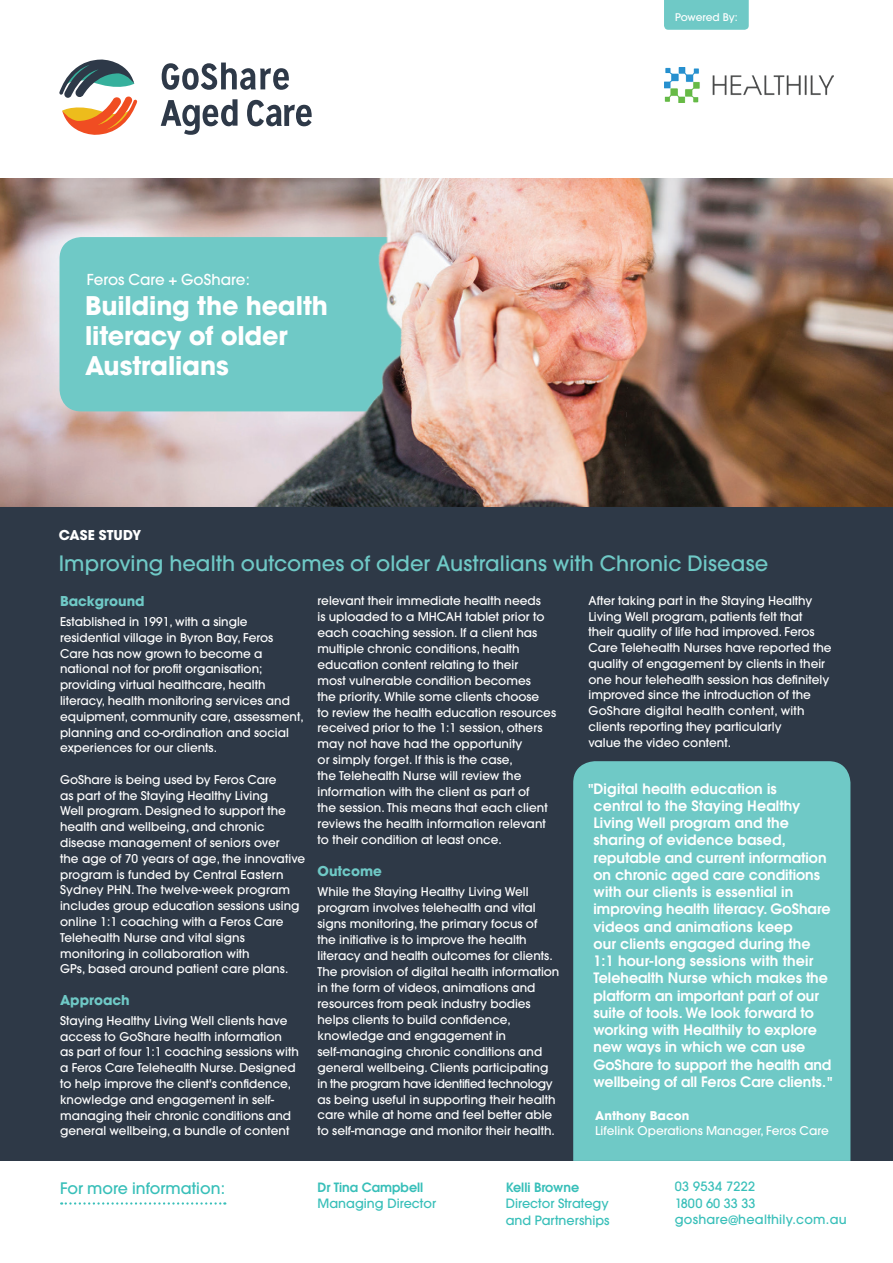
<style>
.page{position:relative;width:893px;height:1263px;background:#fff}
.page>*{position:absolute;margin:0;border:0;box-sizing:border-box;transform-origin:0 0}
.Master_headline{font:700 25.5px/30.3px "Avant Garde";letter-spacing:-.005em;color:#fff}
.Master_headline-2{font:500 21px "Avant Garde";letter-spacing:.005em;color:#6fc9c6}
.Master_headline-3{font:500 15.75px "Avant Garde";color:#38bfb9}
.Master_headline-4{font:500 15px "Avant Garde";color:#fff}
.t1{font:600 14.25px/17.2px "Avant Garde";color:#fff}
.t2{font:700 13.5px "Avant Garde";color:#6fc9c6}
.Master_headline-5{font:700 13.5px "Avant Garde";color:#fff}
.Body_Copy_Bullets{font:500 12.75px/16.5px "Avant Garde";color:#38bfb9}
.Body_Copy_Bullets-2{font:500 12.75px/16px "Avant Garde";letter-spacing:.02em;color:#38bfb9}
.t3{font:500 12px/15.8px "Avant Garde";color:#fff}
.t4{font:500 10.5px "Avant Garde";letter-spacing:-.005em;color:#fff}
.s1{font-size:13.5px}
.s2{font-weight:700}
.s3{font-weight:600}
</style>
<div class="page">
<div style="left:0;top:432px;width:893px;height:729px;background:#2e3947"></div>
<img style="left:0;top:179px;width:893px;height:327px">
<div style="left:60px;top:237px;width:369px;height:174px;background:#6fc9c6;border-radius:22px"></div>
<img style="left:664px;top:67px;width:169px;height:36px">
<div style="left:573px;top:761px;width:277px;height:400px;background:#6fc9c6"></div>
<svg style="left:61px;top:1202px;width:164px;height:2px"></svg>
<div style="left:664px;top:0;width:85px;height:30px;background:#6fc9c6"></div>
<svg style="left:59px;top:60px;width:78px;height:75px"></svg>
<svg style="left:162px;top:63px;width:127px;height:27px"></svg>
<svg style="left:247px;top:100px;width:65px;height:26px"></svg>
<svg style="left:161px;top:99px;width:77px;height:36px"></svg>
<p class="Master_headline-4" style="left:87px;top:270px;width:165px">Feros Care + GoShare:</p>
<p class="Master_headline" style="left:85px;top:290px;width:244px">Building the health literacy of older<br>Australians</p>
<p class="Master_headline-5" style="left:59px;top:526px;width:84px">CASE STUDY</p>
<p class="t4" style="left:675px;top:11px;width:64px">Powered By:</p>
<p class="Master_headline-2" style="left:59px;top:551px;width:711px">Improving health outcomes of older Australians with Chronic Disease</p>
<p class="t2" style="left:60px;top:592px;width:86px">Background</p>
<p class="t3" style="left:60px;top:614px;width:245px">Established in 1991, with a single residential village in Byron Bay, Feros Care has now grown to become a national not for profit organisation; providing virtual healthcare, health literacy, health monitoring services and equipment, community care, assessment, planning and co-ordination and social experiences for our clients.</p>
<p class="t3" style="left:60px;top:772px;width:247px">GoShare is being used by Feros Care<br>as part of the Staying Healthy Living<br>Well program. Designed to support the health and wellbeing, and chronic disease management of seniors over<br>the age of 70 years of age, the innovative program is funded by Central Eastern Sydney PHN. The twelve-week program includes group education sessions using online 1:1 coaching with a Feros Care Telehealth Nurse and vital signs monitoring in collaboration with<br>GPs, based around patient care plans.</p>
<p class="t2" style="left:60px;top:991px;width:71px">Approach</p>
<p class="t3" style="left:60px;top:1013px;width:240px">Staying Healthy Living Well clients have access to GoShare health information<br>as part of four 1:1 coaching sessions with a Feros Care Telehealth Nurse. Designed to help improve the client's confidence, knowledge and engagement in self&shy;managing their chronic conditions and general wellbeing, a bundle of content</p>
<p class="t3" style="left:317px;top:592px;width:240px">relevant their immediate health needs<br>is uploaded to a MHCAH tablet prior to each coaching session. If a client has multiple chronic conditions, health education content relating to their<br>most vulnerable condition becomes<br>the priority. While some clients choose<br>to review the health education resources received prior to the 1:1 session, others may not have had the opportunity<br>or simply forget. If this is the case,<br>the Telehealth Nurse will review the information with the client as part of<br>the session. This means that each client reviews the health information relevant to their condition at least once.</p>
<p class="t2" style="left:317px;top:862px;width:66px">Outcome</p>
<p class="t3" style="left:317px;top:884px;width:243px">While the Staying Healthy Living Well program involves telehealth and vital signs monitoring, the primary focus of<br>the initiative is to improve the health literacy and health outcomes for clients.<br>The provision of digital health information in the form of videos, animations and resources from peak industry bodies helps clients to build confidence, knowledge and engagement in self-managing chronic conditions and general wellbeing. Clients participating in the program have identified technology as being useful in supporting their health care while at home and feel better able to self-manage and monitor their health.</p>
<p class="t3" style="left:588px;top:593px;width:245px">After taking part in the Staying Healthy Living Well program, patients felt that<br>their quality of life had improved. Feros Care Telehealth Nurses have reported the quality of engagement by clients in their one hour telehealth session has definitely improved since the introduction of the GoShare digital health content, with clients reporting they particularly<br>value the video content.</p>
<p class="t1" style="left:593px;top:779px;width:240px;text-indent:-5px"><span class="s1">"</span>Digital health education is<br>central to the Staying Healthy<br>Living Well program and the sharing of evidence based, reputable and current information on chronic aged care conditions with our clients is essential in improving health literacy. GoShare videos and animations keep<br>our clients engaged during the<br>1:1 hour-long sessions with their<br>Telehealth Nurse which makes the platform an important part of our suite of tools. We look forward to working with Healthily to explore new ways in which we can use<br>GoShare to support the health and wellbeing of all Feros Care clients. <span class="s1">"</span></p>
<p class="t3" style="left:595px;top:1107px;width:235px"><span class="s2">Anthony Bacon<br></span>Lifelink Operations Manager, Feros Care</p>
<p class="Master_headline-3" style="left:60px;top:1178px;width:167px">For more information:</p>
<p class="Body_Copy_Bullets" style="left:317px;top:1179px;width:120px"><span class="s3">Dr Tina Campbell<br></span>Managing Director</p>
<p class="Body_Copy_Bullets" style="left:506px;top:1179px;width:105px"><span class="s3">Kelli Browne<br></span>Director Strategy</p>
<p class="Body_Copy_Bullets" style="left:506px;top:1212px;width:105px">and Partnerships</p>
<p class="Body_Copy_Bullets-2" style="left:675px;top:1179px;width:174px">03 9534 7222<br>1800 60 33 33 goshare@healthily.com.au</p>
</div>
